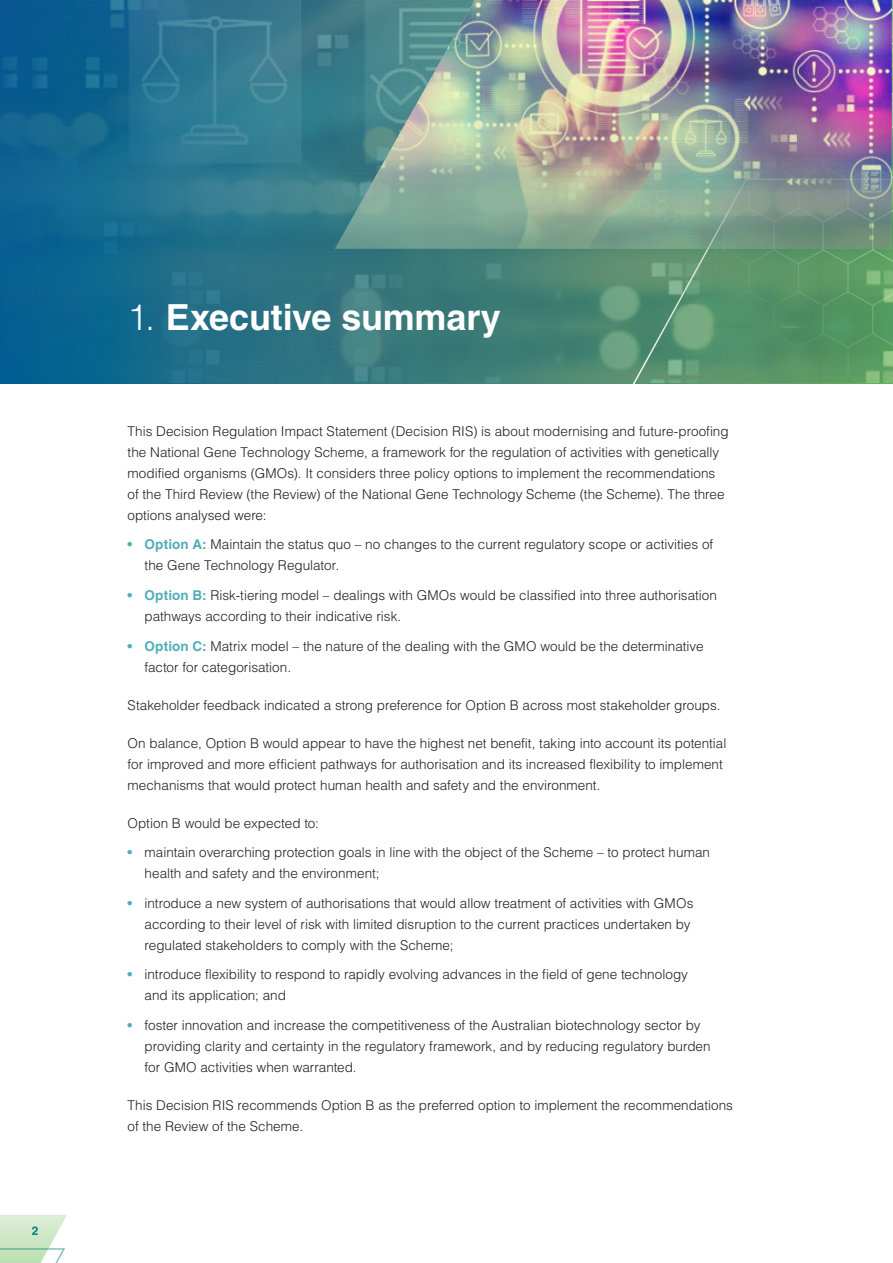
<style>
.page{position:relative;width:893px;height:1263px;background:#fff}
.page>*{position:absolute;margin:0;border:0;box-sizing:border-box;transform-origin:0 0}
.Heading_1A{font:700 36px "Helvetica LT Std";letter-spacing:-.005em;color:#fff}
.Body{font:300 13.5px/21px "Helvetica LT Std";color:#231f20}
.t1{font:700 12px "Helvetica LT Std";color:#008576}
.s1{font-weight:300}
.s2{font-weight:700;color:#50aeba}
</style>
<div class="page">
<svg style="left:0;top:1215px;width:67px;height:48px"></svg>
<img style="left:0;top:0;width:560px;height:383px">
<svg style="left:560px;top:382px;width:332px;height:2px"></svg>
<svg style="left:254px;top:1px;width:638px;height:381px;background:#468578"></svg>
<img style="left:335px;top:0;width:557px;height:249px">
<p class="t1" style="left:32px;top:1224px;width:8px">2</p>
<p class="Heading_1A" style="left:128px;top:295px;width:375px"><span class="s1">1.</span> Executive summary</p>
<p class="Body" style="left:128px;top:421px;width:603px">This Decision Regulation Impact Statement (Decision RIS) is about modernising and future-proofing the National Gene Technology Scheme, a framework for the regulation of activities with genetically modified organisms (GMOs). It considers three policy options to implement the recommendations of the Third Review (the Review) of the National Gene Technology Scheme (the Scheme). The three options analysed were:</p>
<p class="Body" style="left:145px;top:534px;width:570px;text-indent:-17px"><span class="s2">• Option A:</span> Maintain the status quo – no changes to the current regulatory scope or activities of the Gene Technology Regulator.</p>
<p class="Body" style="left:145px;top:585px;width:574px;text-indent:-17px"><span class="s2">• Option B:</span> Risk-tiering model – dealings with GMOs would be classified into three authorisation pathways according to their indicative risk.</p>
<p class="Body" style="left:145px;top:635px;width:560px;text-indent:-17px"><span class="s2">• Option C:</span> Matrix model – the nature of the dealing with the GMO would be the determinative factor for categorisation.</p>
<p class="Body" style="left:128px;top:694px;width:594px">Stakeholder feedback indicated a strong preference for Option B across most stakeholder groups.</p>
<p class="Body" style="left:128px;top:732px;width:600px">On balance, Option B would appear to have the highest net benefit, taking into account its potential for improved and more efficient pathways for authorisation and its increased flexibility to implement mechanisms that would protect human health and safety and the environment.</p>
<p class="Body" style="left:128px;top:812px;width:193px">Option B would be expected to:</p>
<p class="Body" style="left:145px;top:842px;width:567px;text-indent:-17px"><span class="s2">•</span> maintain overarching protection goals in line with the object of the Scheme – to protect human health and safety and the environment;</p>
<p class="Body" style="left:145px;top:892px;width:550px;text-indent:-17px"><span class="s2">•</span> introduce a new system of authorisations that would allow treatment of activities with GMOs according to their level of risk with limited disruption to the current practices undertaken by regulated stakeholders to comply with the Scheme;</p>
<p class="Body" style="left:145px;top:964px;width:545px;text-indent:-17px"><span class="s2">•</span> introduce flexibility to respond to rapidly evolving advances in the field of gene technology and its application; and</p>
<p class="Body" style="left:145px;top:1014px;width:568px;text-indent:-17px"><span class="s2">•</span> foster innovation and increase the competitiveness of the Australian biotechnology sector by providing clarity and certainty in the regulatory framework, and by reducing regulatory burden for GMO activities when warranted.</p>
<p class="Body" style="left:128px;top:1094px;width:607px">This Decision RIS recommends Option B as the preferred option to implement the recommendations of the Review of the Scheme.</p>
</div>
